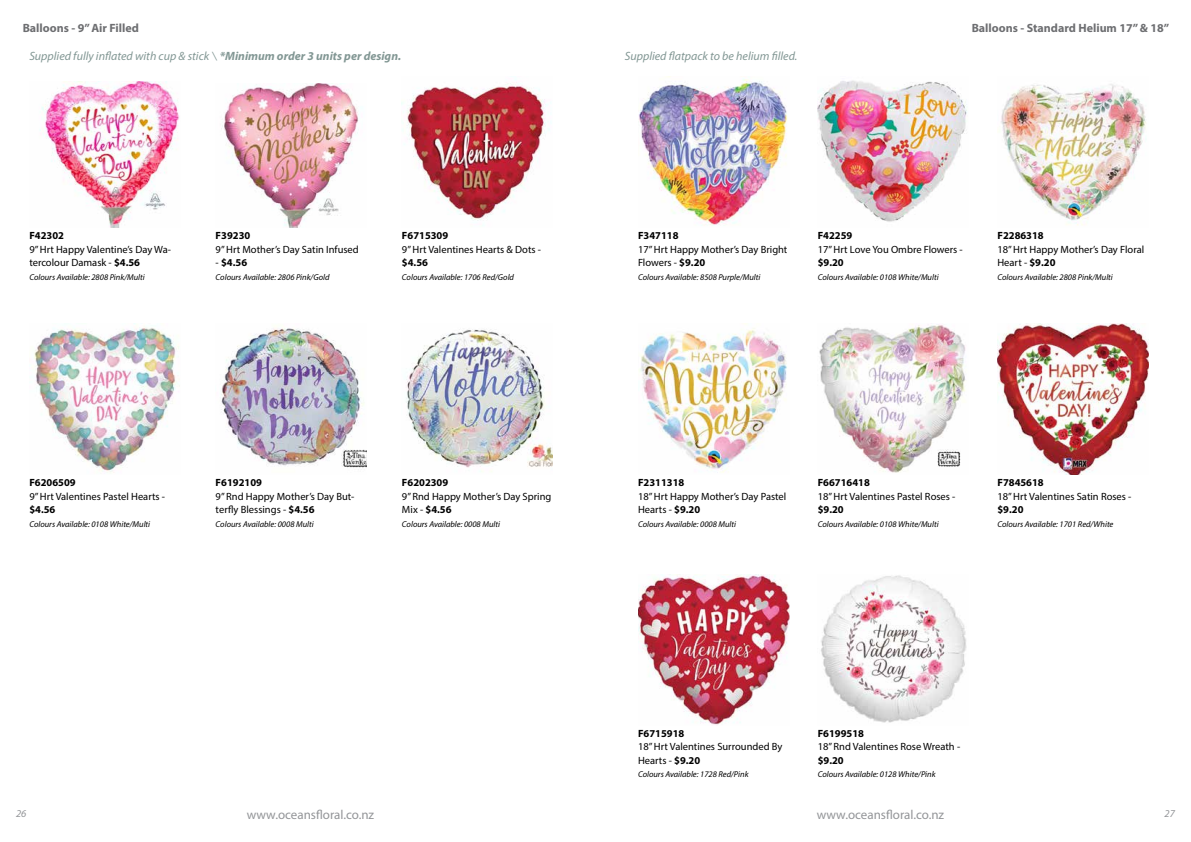
<style>
.page{position:relative;width:1191px;height:842px;background:#fff}
.page>*{position:absolute;margin:0;border:0;box-sizing:border-box;transform-origin:0 0}
.t1{font:13px "Myriad Pro";color:#939598}
.t2{font:italic 12px "Myriad Pro";color:#829794}
.t3{font:700 12px "Myriad Pro";color:#6d6e71}
.t4{font:10.5px/13.5px "Myriad Pro";color:#000}
.t5{font:700 10.5px "Myriad Pro";color:#000}
.t6{font:italic 10.5px "Myriad Pro";color:#939598}
.t7{font:italic 8.5px "Myriad Pro";color:#000}
.s1{font-weight:700}
.s2{font-weight:400}
</style>
<div class="page">
<img style="left:40px;top:81px;width:139px;height:147px">
<img style="left:34px;top:326px;width:146px;height:147px">
<img style="left:221px;top:83px;width:138px;height:145px">
<img style="left:221px;top:328px;width:146px;height:140px">
<img style="left:402px;top:79px;width:149px;height:142px">
<img style="left:406px;top:329px;width:147px;height:143px">
<img style="left:639px;top:79px;width:149px;height:147px">
<img style="left:639px;top:328px;width:148px;height:145px">
<img style="left:638px;top:574px;width:151px;height:151px">
<img style="left:819px;top:324px;width:147px;height:149px">
<img style="left:821px;top:575px;width:146px;height:148px">
<img style="left:997px;top:324px;width:151px;height:151px">
<img style="left:817px;top:80px;width:150px;height:142px">
<img style="left:1001px;top:84px;width:145px;height:142px">
<p class="t3" style="left:23px;top:20px;width:118px">Balloons - 9” Air Filled</p>
<p class="t3" style="left:971px;top:20px;width:199px">Balloons - Standard Helium 17” &amp; 18”</p>
<p class="t2" style="left:29px;top:49px;width:373px">Supplied fully inflated with cup &amp; stick \<span class="s1">*Minimum order 3 units per design.</span></p>
<p class="t2" style="left:625px;top:49px;width:174px">Supplied flatpack to be helium filled.</p>
<p class="t5" style="left:29px;top:229px;width:36px">F42302</p>
<p class="t4" style="left:29px;top:242px;width:143px">9” Hrt Happy Valentine’s Day Wa&shy;tercolour Damask - <span class="s1">$4.56</span></p>
<p class="t7" style="left:29px;top:272px;width:117px">Colours Available: 2808 Pink/Multi</p>
<p class="t5" style="left:216px;top:229px;width:36px">F39230</p>
<p class="t4" style="left:216px;top:242px;width:145px">9” Hrt Mother’s Day Satin Infused</p>
<p class="t5" style="left:216px;top:256px;width:33px"><span class="s2">-</span> $4.56</p>
<p class="t7" style="left:216px;top:272px;width:115px">Colours Available: 2806 Pink/Gold</p>
<p class="t5" style="left:402px;top:229px;width:48px">F6715309</p>
<p class="t4" style="left:402px;top:242px;width:141px">9” Hrt Valentines Hearts &amp; Dots -</p>
<p class="t5" style="left:402px;top:256px;width:28px">$4.56</p>
<p class="t7" style="left:402px;top:272px;width:114px">Colours Available: 1706 Red/Gold</p>
<p class="t5" style="left:638px;top:229px;width:42px">F347118</p>
<p class="t4" style="left:638px;top:242px;width:151px">17” Hrt Happy Mother’s Day Bright<br>Flowers - <span class="s1">$9.20</span></p>
<p class="t7" style="left:638px;top:272px;width:124px">Colours Available: 8508 Purple/Multi</p>
<p class="t5" style="left:817px;top:229px;width:36px">F42259</p>
<p class="t4" style="left:817px;top:242px;width:147px">17” Hrt Love You Ombre Flowers -</p>
<p class="t5" style="left:817px;top:256px;width:28px">$9.20</p>
<p class="t7" style="left:817px;top:272px;width:122px">Colours Available: 0108 White/Multi</p>
<p class="t5" style="left:997px;top:229px;width:48px">F2286318</p>
<p class="t4" style="left:997px;top:242px;width:148px">18” Hrt Happy Mother’s Day Floral<br>Heart - <span class="s1">$9.20</span></p>
<p class="t7" style="left:997px;top:272px;width:117px">Colours Available: 2808 Pink/Multi</p>
<p class="t5" style="left:29px;top:476px;width:48px">F6206509</p>
<p class="t4" style="left:29px;top:489px;width:137px">9” Hrt Valentines Pastel Hearts -</p>
<p class="t5" style="left:29px;top:503px;width:28px">$4.56</p>
<p class="t7" style="left:29px;top:519px;width:122px">Colours Available: 0108 White/Multi</p>
<p class="t5" style="left:216px;top:476px;width:48px">F6192109</p>
<p class="t4" style="left:216px;top:489px;width:140px">9” Rnd Happy Mother’s Day But&shy;terfly Blessings - <span class="s1">$4.56</span></p>
<p class="t7" style="left:216px;top:519px;width:100px">Colours Available: 0008 Multi</p>
<p class="t5" style="left:402px;top:476px;width:48px">F6202309</p>
<p class="t4" style="left:402px;top:489px;width:151px">9” Rnd Happy Mother’s Day Spring<br>Mix - <span class="s1">$4.56</span></p>
<p class="t7" style="left:402px;top:519px;width:100px">Colours Available: 0008 Multi</p>
<p class="t5" style="left:638px;top:476px;width:48px">F2311318</p>
<p class="t4" style="left:638px;top:489px;width:150px">18” Hrt Happy Mother’s Day Pastel<br>Hearts - <span class="s1">$9.20</span></p>
<p class="t7" style="left:638px;top:519px;width:100px">Colours Available: 0008 Multi</p>
<p class="t5" style="left:817px;top:476px;width:54px">F66716418</p>
<p class="t4" style="left:817px;top:489px;width:139px">18” Hrt Valentines Pastel Roses -</p>
<p class="t5" style="left:817px;top:503px;width:28px">$9.20</p>
<p class="t7" style="left:817px;top:519px;width:122px">Colours Available: 0108 White/Multi</p>
<p class="t5" style="left:997px;top:476px;width:48px">F7845618</p>
<p class="t4" style="left:997px;top:489px;width:135px">18” Hrt Valentines Satin Roses -</p>
<p class="t5" style="left:997px;top:503px;width:28px">$9.20</p>
<p class="t7" style="left:997px;top:519px;width:117px">Colours Available: 1701 Red/White</p>
<p class="t5" style="left:638px;top:726px;width:48px">F6715918</p>
<p class="t4" style="left:638px;top:740px;width:146px">18” Hrt Valentines Surrounded By<br>Hearts - <span class="s1">$9.20</span></p>
<p class="t7" style="left:638px;top:769px;width:112px">Colours Available: 1728 Red/Pink</p>
<p class="t5" style="left:817px;top:726px;width:48px">F6199518</p>
<p class="t4" style="left:817px;top:740px;width:144px">18” Rnd Valentines Rose Wreath -</p>
<p class="t5" style="left:817px;top:753px;width:28px">$9.20</p>
<p class="t7" style="left:817px;top:769px;width:119px">Colours Available: 0128 White/Pink</p>
<p class="t6" style="left:16px;top:807px;width:12px">26</p>
<p class="t1" style="left:247px;top:806px;width:129px">www.oceansfloral.co.nz</p>
<p class="t1" style="left:817px;top:806px;width:129px">www.oceansfloral.co.nz</p>
<p class="t6" style="left:1164px;top:807px;width:12px">27</p>
</div>
